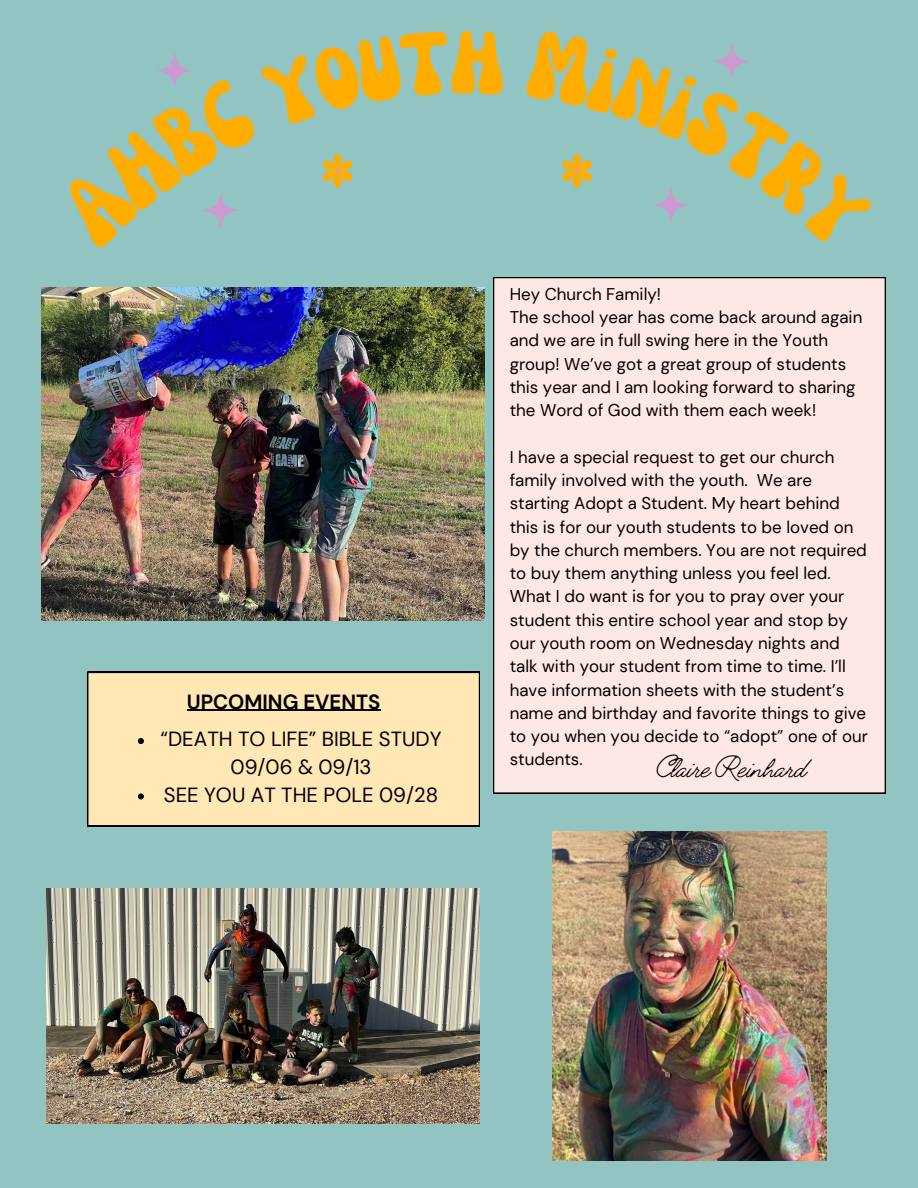
<style>
.page{position:relative;width:918px;height:1188px;background:#92c4c2}
.page>*{position:absolute;margin:0;border:0;box-sizing:border-box;transform-origin:0 0}
.t1{font:300 32.1px "Jimmy Script";color:#000}
.t2{font:700 20.55px "DM Sans";color:#000}
.t3{font:20.4px/27.8px "DM Sans";color:#000;text-align:center}
.t4{font:16.95px/23.2px "DM Sans";color:#000}
</style>
<div class="page">
<img style="left:553px;top:832px;width:273px;height:328px">
<img style="left:41px;top:288px;width:443px;height:333px">
<div style="left:493px;top:277px;width:393px;height:517px;background:#fee8e6"></div>
<img style="left:47px;top:888px;width:433px;height:235px">
<div style="left:87px;top:672px;width:393px;height:154px;background:#ffe8b6"></div>
<hr style="left:187px;top:710px;width:194px;height:1px;background:#000">
<svg style="left:138px;top:738px;width:6px;height:6px"></svg>
<svg style="left:138px;top:793px;width:6px;height:6px"></svg>
<svg style="left:157px;top:52px;width:196px;height:176px"></svg>
<svg style="left:562px;top:43px;width:188px;height:180px"></svg>
<p class="t2" style="left:187px;top:688px;width:195px">UPCOMING EVENTS</p>
<p class="t3" style="left:161px;top:726px;width:283px">“DEATH TO LIFE” BIBLE STUDY<br>09/06 &amp; 09/13</p>
<p class="t3" style="left:164px;top:781px;width:276px">SEE YOU AT THE POLE 09/28</p>
<p class="t4" style="left:510px;top:282px;width:153px">Hey Church Family!</p>
<p class="t4" style="left:510px;top:306px;width:354px">The school year has come back around again and we are in full swing here in the Youth group! We’ve got a great group of students this year and I am looking forward to sharing the Word of God with them each week!</p>
<p class="t4" style="left:510px;top:445px;width:360px">I have a special request to get our church family involved with the youth. We are starting Adopt a Student. My heart behind this is for our youth students to be loved on by the church members. You are not required to buy them anything unless you feel led.<br>What I do want is for you to pray over your student this entire school year and stop by our youth room on Wednesday nights and talk with your student from time to time. I’ll have information sheets with the student’s name and birthday and favorite things to give to you when you decide to “adopt” one of our students.</p>
<p class="t1" style="left:657px;top:747px;width:152px">Claire Reinhard</p>
</div>
